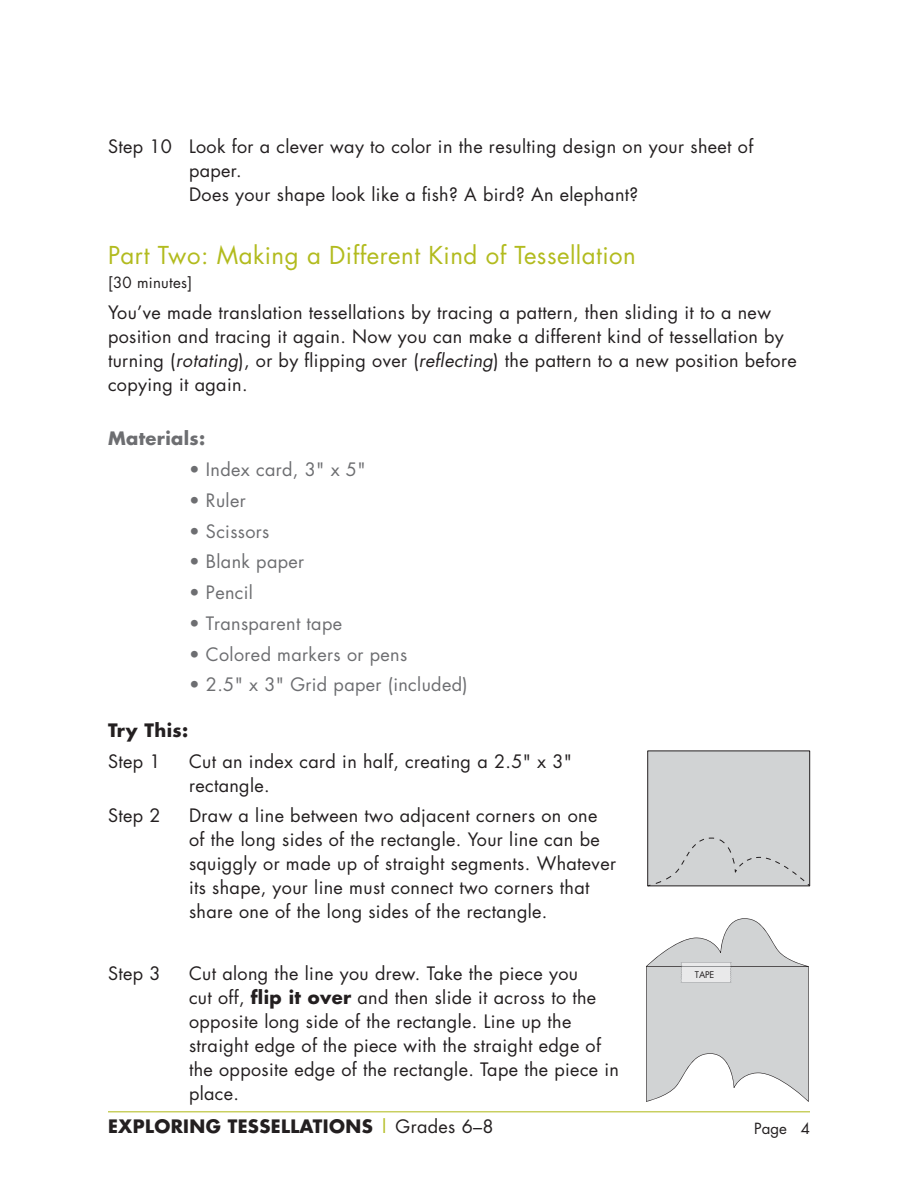
<style>
.page{position:relative;width:918px;height:1188px;background:#fff}
.page>*{position:absolute;margin:0;border:0;box-sizing:border-box;transform-origin:0 0}
.t1{font:24px "Futura";letter-spacing:.02em;color:#b2bb1e}
.t2{font:18px/24px "Futura";letter-spacing:.02em;color:#231f20}
.t3{font:18px "Futura";letter-spacing:.02em;color:#6d6e71}
.t4{font:700 18px "Futura";letter-spacing:.02em;color:#231f20}
.t5{font:700 18px "Futura";letter-spacing:.02em;color:#6d6e71}
.t6{font:15px "Futura";letter-spacing:.02em;color:#231f20}
.t7{font:9px "Futura";color:#231f20}
.s1{font-style:italic}
.s2{font-weight:700}
.s3{font-weight:400;color:#b2bb1e}
.s4{font-weight:400}
</style>
<div class="page">
<hr style="left:108px;top:1111px;width:702px;height:1px;background:#b2bb1e">
<div style="left:648px;top:751px;width:162px;height:135px;background:#d1d3d4"></div>
<div style="left:647px;top:751px;width:163px;height:135px;border:1px solid #231f20"></div>
<svg style="left:647px;top:837px;width:163px;height:50px"></svg>
<svg style="left:646px;top:918px;width:163px;height:184px"></svg>
<p class="t2" style="left:189px;top:134px;width:566px;text-indent:-81px">Step 10 Look for a clever way to color in the resulting design on your sheet of paper.<br>Does your shape look like a fish? A bird? An elephant?</p>
<h1 class="t1" style="left:108px;top:238px;width:529px">Part Two: Making a Different Kind of Tessellation</h1>
<p class="t6" style="left:108px;top:272px;width:86px">[30 minutes]</p>
<p class="t2" style="left:108px;top:300px;width:690px">You’ve made translation tessellations by tracing a pattern, then sliding it to a new position and tracing it again. Now you can make a different kind of tessellation by turning (<span class="s1">rotating</span>), or by flipping over (<span class="s1">reflecting</span>) the pattern to a new position before copying it again.</p>
<p class="t5" style="left:108px;top:426px;width:99px">Materials:</p>
<p class="t3" style="left:189px;top:457px;width:178px">• Index card, 3" x 5"</p>
<p class="t3" style="left:189px;top:488px;width:58px">• Ruler</p>
<p class="t3" style="left:189px;top:519px;width:82px">• Scissors</p>
<p class="t3" style="left:189px;top:549px;width:117px">• Blank paper</p>
<p class="t3" style="left:189px;top:580px;width:65px">• Pencil</p>
<p class="t3" style="left:189px;top:611px;width:155px">• Transparent tape</p>
<p class="t3" style="left:189px;top:642px;width:220px">• Colored markers or pens</p>
<p class="t3" style="left:189px;top:672px;width:280px">• 2.5" x 3" Grid paper (included)</p>
<p class="t4" style="left:108px;top:718px;width:82px">Try This:</p>
<p class="t2" style="left:108px;top:749px;width:54px">Step 1</p>
<p class="t2" style="left:189px;top:749px;width:385px">Cut an index card in half, creating a 2.5" x 3" rectangle.</p>
<p class="t2" style="left:108px;top:803px;width:54px">Step 2</p>
<p class="t2" style="left:189px;top:803px;width:429px">Draw a line between two adjacent corners on one of the long sides of the rectangle. Your line can be squiggly or made up of straight segments. Whatever its shape, your line must connect two corners that share one of the long sides of the rectangle.</p>
<p class="t2" style="left:108px;top:961px;width:54px">Step 3</p>
<p class="t2" style="left:189px;top:961px;width:432px">Cut along the line you drew. Take the piece you<br>cut off, <span class="s2">flip it over</span> and then slide it across to the opposite long side of the rectangle. Line up the straight edge of the piece with the straight edge of the opposite edge of the rectangle. Tape the piece in place.</p>
<p class="t7" style="left:695px;top:968px;width:21px">TAPE</p>
<p class="t4" style="left:108px;top:1113px;width:387px">EXPLORING TESSELLATIONS <span class="s3">|</span> <span class="s4">Grades 6–8</span></p>
<p class="t6" style="left:754px;top:1118px;width:57px">Page 4</p>
</div>
